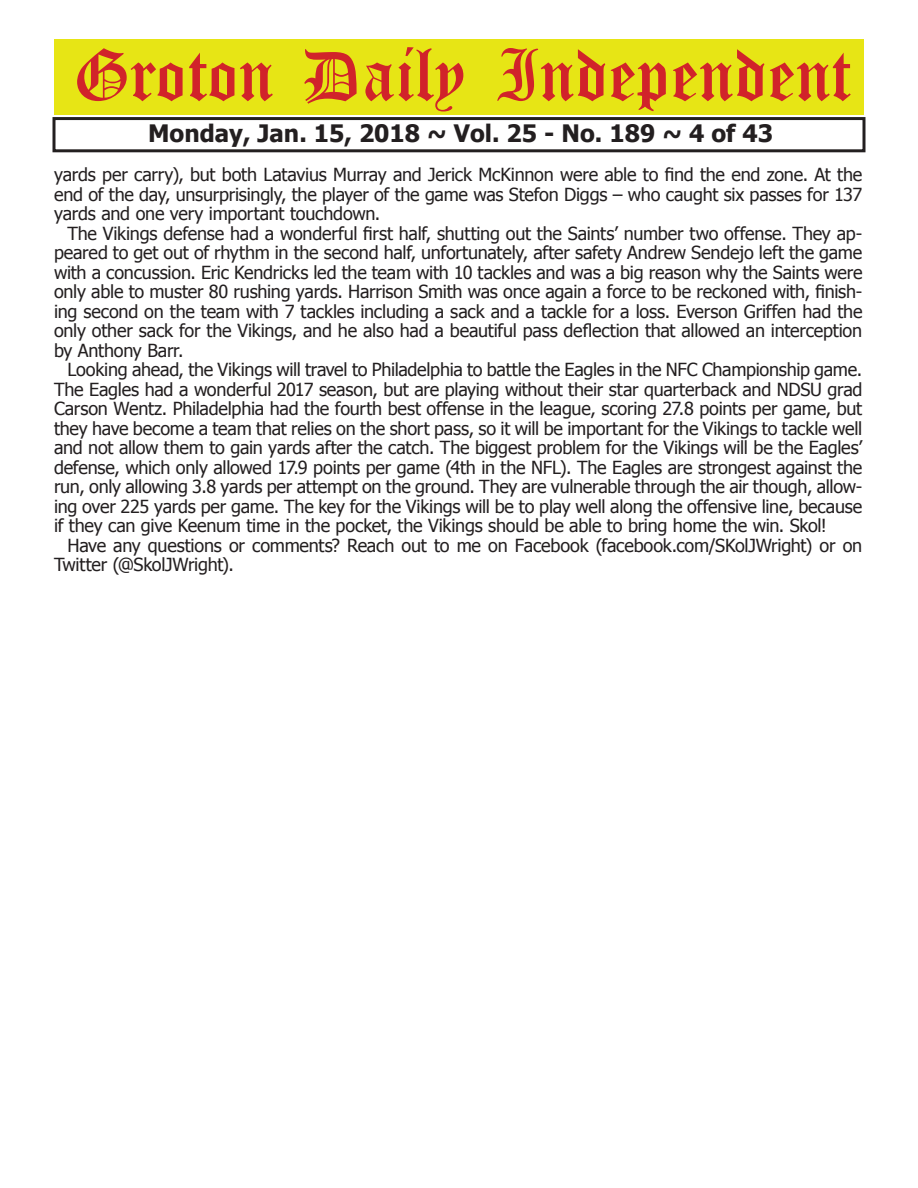
<style>
.page{position:relative;width:918px;height:1188px;background:#fff}
.page>*{position:absolute;margin:0;border:0;box-sizing:border-box;transform-origin:0 0}
.t1{font:54px "Old English Five";color:#d1232a}
.t2{font:700 24px "Tahoma";color:#231f20}
.t3{font:18px/19.5px "Tahoma";letter-spacing:-.01em;color:#231f20;text-align:justify}
</style>
<div class="page">
<div style="left:52px;top:117px;width:814px;height:35px;border:3px solid #231f20"></div>
<div style="left:54px;top:40px;width:810px;height:75px;background:#e7e515"></div>
<h1 class="t1" style="left:73px;top:50px;width:779px">Groton Daily Independent</h1>
<h2 class="t2" style="left:148px;top:116px;width:626px">Monday, Jan. 15, 2018 ~ Vol. 25 - No. 189 ~ 4 of 43</h2>
<p class="t3" style="left:54px;top:164px;width:810px">yards per carry), but both Latavius Murray and Jerick McKinnon were able to find the end zone. At the end of the day, unsurprisingly, the player of the game was Stefon Diggs – who caught six passes for 137 yards and one very important touchdown.</p>
<p class="t3" style="left:54px;top:223px;width:810px;text-indent:14px">The Vikings defense had a wonderful first half, shutting out the Saints’ number two offense. They ap&shy;peared to get out of rhythm in the second half, unfortunately, after safety Andrew Sendejo left the game with a concussion. Eric Kendricks led the team with 10 tackles and was a big reason why the Saints were only able to muster 80 rushing yards. Harrison Smith was once again a force to be reckoned with, finish&shy;ing second on the team with 7 tackles including a sack and a tackle for a loss. Everson Griffen had the only other sack for the Vikings, and he also had a beautiful pass deflection that allowed an interception by Anthony Barr.</p>
<p class="t3" style="left:54px;top:359px;width:810px;text-indent:14px">Looking ahead, the Vikings will travel to Philadelphia to battle the Eagles in the NFC Championship game.<br>The Eagles had a wonderful 2017 season, but are playing without their star quarterback and NDSU grad Carson Wentz. Philadelphia had the fourth best offense in the league, scoring 27.8 points per game, but they have become a team that relies on the short pass, so it will be important for the Vikings to tackle well and not allow them to gain yards after the catch. The biggest problem for the Vikings will be the Eagles’ defense, which only allowed 17.9 points per game (4th in the NFL). The Eagles are strongest against the run, only allowing 3.8 yards per attempt on the ground. They are vulnerable through the air though, allow&shy;ing over 225 yards per game. The key for the Vikings will be to play well along the offensive line, because if they can give Keenum time in the pocket, the Vikings should be able to bring home the win. Skol!</p>
<p class="t3" style="left:54px;top:534px;width:810px;text-indent:14px">Have any questions or comments? Reach out to me on Facebook (facebook.com/SKolJWright) or on<br>Twitter (@SkolJWright).</p>
</div>
